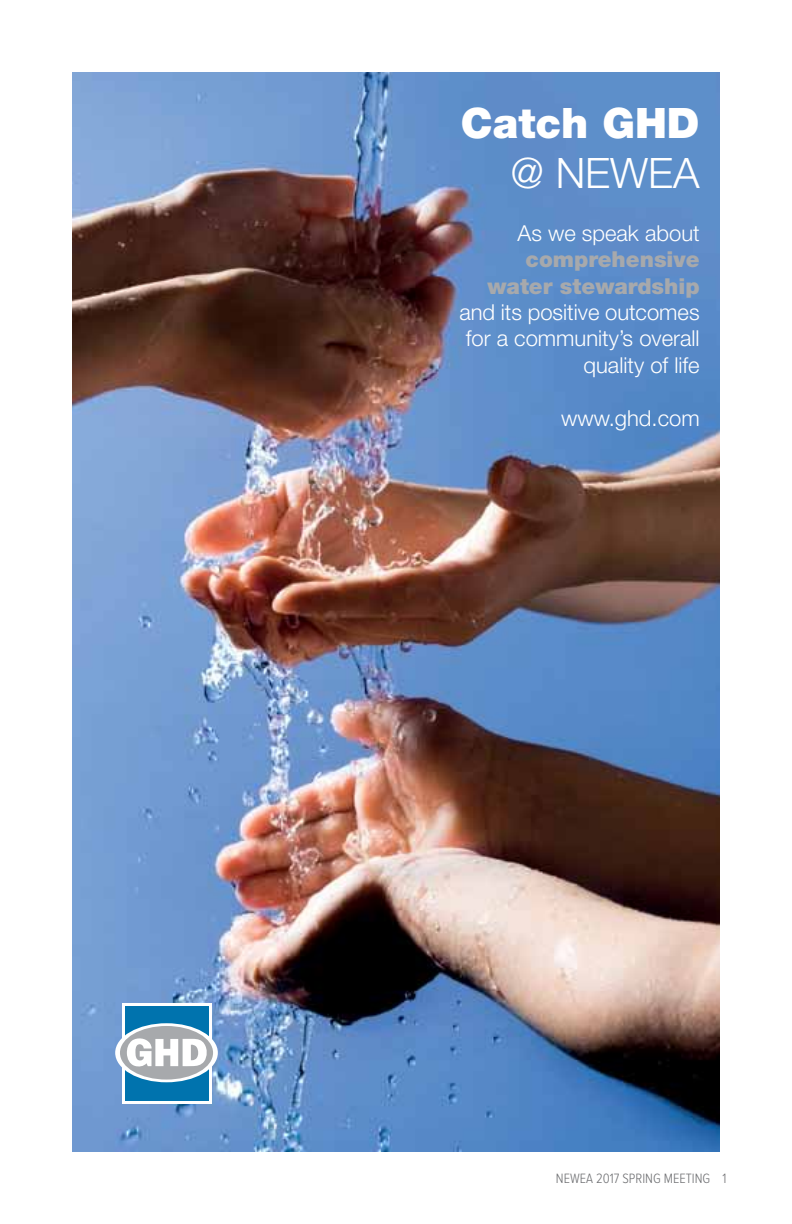
<style>
.page{position:relative;width:792px;height:1224px;background:#fff}
.page>*{position:absolute;margin:0;border:0;box-sizing:border-box;transform-origin:0 0}
.t1{font:900 42px "Helvetica Neue LT Std";color:#fff}
.t2{font:300 42px "Helvetica Neue LT Std";color:#fff}
.t3{font:300 22px/26.4px "Helvetica Neue LT Std";color:#fff;text-align:right}
.t4{font:900 22px/26.4px "Helvetica Neue LT Std";color:#a7a9ac;text-align:right}
.t5{font:300 14px "Proxima Nova Cond";color:#6d6e71}
</style>
<div class="page">
<img style="left:72px;top:72px;width:648px;height:1080px">
<div style="left:122px;top:1003px;width:89px;height:101px;background:#fff"></div>
<div style="left:125px;top:1006px;width:84px;height:95px;background:#0073ae"></div>
<svg style="left:115px;top:1023px;width:103px;height:59px"></svg>
<div style="left:120px;top:1026px;width:93px;height:54px;background:#a7a9ac;border-radius:50%"></div>
<svg style="left:127px;top:1037px;width:81px;height:30px"></svg>
<h1 class="t1" style="left:461px;top:98px;width:240px">Catch GHD</h1>
<h1 class="t2" style="left:510px;top:147px;width:191px">@ NEWEA</h1>
<p class="t3" style="left:517px;top:219px;width:184px">As we speak about</p>
<p class="t4" style="left:487px;top:246px;width:214px">comprehensive water stewardship</p>
<p class="t3" style="left:459px;top:298px;width:242px">and its positive outcomes for a community’s overall quality of life</p>
<p class="t3" style="left:561px;top:404px;width:140px">www.ghd.com</p>
<p class="t5" style="left:556px;top:1172px;width:172px">NEWEA 2017 SPRING MEETING 1</p>
</div>
